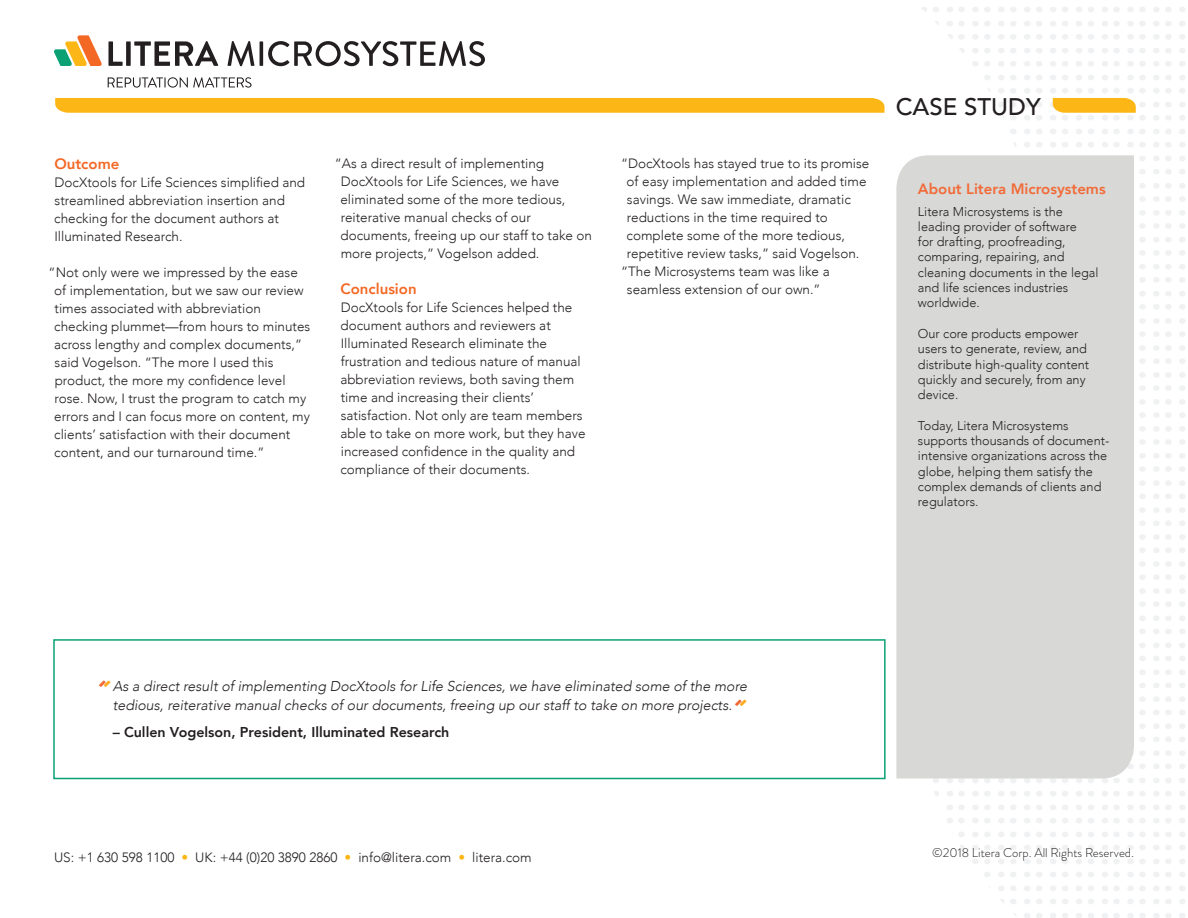
<style>
.page{position:relative;width:1188px;height:918px;background:#fff}
.page>*{position:absolute;margin:0;border:0;box-sizing:border-box;transform-origin:0 0}
.t1{font:500 24px "Avenir";color:#231f20}
.t2{font:800 15px "Avenir";color:#f26a37}
.t3{font:800 15px "Avenir";color:#f36824}
.t4{font:italic 300 14.25px/19.5px "Avenir";color:#231f20}
.t5{font:800 14.25px "Avenir";color:#231f20}
.t6{font:300 13.5px/18px "Avenir";color:#231f20}
.t7{font:300 12.75px/15.3px "Avenir";color:#231f20}
.t8{font:300 12.75px "Brandon Grotesque";color:#231f20}
.s1{color:#fcb615}
</style>
<div class="page">
<div style="left:896px;top:155px;width:238px;height:623px;background:#d8d9d7"></div>
<div style="left:53px;top:639px;width:833px;height:140px;border:2px solid #0ba175"></div>
<svg style="left:55px;top:98px;width:830px;height:15px;background:#fcb71a"></svg>
<svg style="left:1053px;top:98px;width:83px;height:15px"></svg>
<svg style="left:99px;top:681px;width:12px;height:6px"></svg>
<svg style="left:735px;top:700px;width:12px;height:6px"></svg>
<svg style="left:109px;top:41px;width:14px;height:25px"></svg>
<div style="left:126px;top:41px;width:5px;height:25px;background:#231f20"></div>
<svg style="left:134px;top:41px;width:84px;height:25px"></svg>
<svg style="left:227px;top:41px;width:28px;height:25px"></svg>
<hr style="left:260px;top:41px;width:3px;height:25px;background:#231f20">
<svg style="left:268px;top:41px;width:217px;height:25px"></svg>
<svg style="left:54px;top:35px;width:48px;height:31px"></svg>
<svg style="left:108px;top:77px;width:144px;height:11px"></svg>
<p class="t3" style="left:54px;top:152px;width:66px">Outcome</p>
<p class="t6" style="left:54px;top:174px;width:252px">DocXtools for Life Sciences simplified and streamlined abbreviation insertion and checking for the document authors at Illuminated Research.</p>
<p class="t6" style="left:54px;top:264px;width:258px;text-indent:-6px">“Not only were we impressed by the ease of implementation, but we saw our review times associated with abbreviation checking plummet—from hours to minutes across lengthy and complex documents,” said Vogelson. “The more I used this product, the more my confidence level rose. Now, I trust the program to catch my errors and I can focus more on content, my clients’ satisfaction with their document content, and our turnaround time.”</p>
<p class="t6" style="left:335px;top:154px;width:211px">“As a direct result of implementing</p>
<p class="t6" style="left:340px;top:172px;width:253px">DocXtools for Life Sciences, we have eliminated some of the more tedious, reiterative manual checks of our documents, freeing up our staff to take on more projects,” Vogelson added.</p>
<p class="t3" style="left:341px;top:277px;width:78px">Conclusion</p>
<p class="t6" style="left:340px;top:298px;width:233px">DocXtools for Life Sciences helped the document authors and reviewers at</p>
<p class="t6" style="left:340px;top:334px;width:247px">Illuminated Research eliminate the frustration and tedious nature of manual abbreviation reviews, both saving them time and increasing their clients’ satisfaction. Not only are team members able to take on more work, but they have increased confidence in the quality and compliance of their documents.</p>
<p class="t6" style="left:627px;top:154px;width:244px;text-indent:-6px">“DocXtools has stayed true to its promise of easy implementation and added time savings. We saw immediate, dramatic reductions in the time required to complete some of the more tedious, repetitive review tasks,” said Vogelson.</p>
<p class="t6" style="left:621px;top:262px;width:210px;text-align:center">“The Microsystems team was like a seamless extension of our own.”</p>
<p class="t1" style="left:896px;top:86px;width:146px">CASE STUDY</p>
<p class="t2" style="left:918px;top:177px;width:189px">About Litera Microsystems</p>
<p class="t7" style="left:918px;top:204px;width:182px">Litera Microsystems is the leading provider of software<br>for drafting, proofreading, comparing, repairing, and cleaning documents in the legal and life sciences industries worldwide.</p>
<p class="t7" style="left:918px;top:326px;width:173px">Our core products empower users to generate, review, and distribute high-quality content quickly and securely, from any device.</p>
<p class="t7" style="left:918px;top:418px;width:193px">Today, Litera Microsystems supports thousands of document&shy;intensive organizations across the globe, helping them satisfy the complex demands of clients and regulators.</p>
<p class="t4" style="left:113px;top:676px;width:636px">As a direct result of implementing DocXtools for Life Sciences, we have eliminated some of the more tedious, reiterative manual checks of our documents, freeing up our staff to take on more projects.</p>
<p class="t5" style="left:113px;top:720px;width:338px">– Cullen Vogelson, President, Illuminated Research</p>
<p class="t6" style="left:54px;top:848px;width:479px">US: +1 630 598 1100 <span class="s1">•</span> UK: +44 (0)20 3890 2860 <span class="s1">•</span> info@litera.com <span class="s1">•</span> litera.com</p>
<p class="t8" style="left:932px;top:844px;width:203px">©2018 Litera Corp. All Rights Reserved.</p>
</div>
